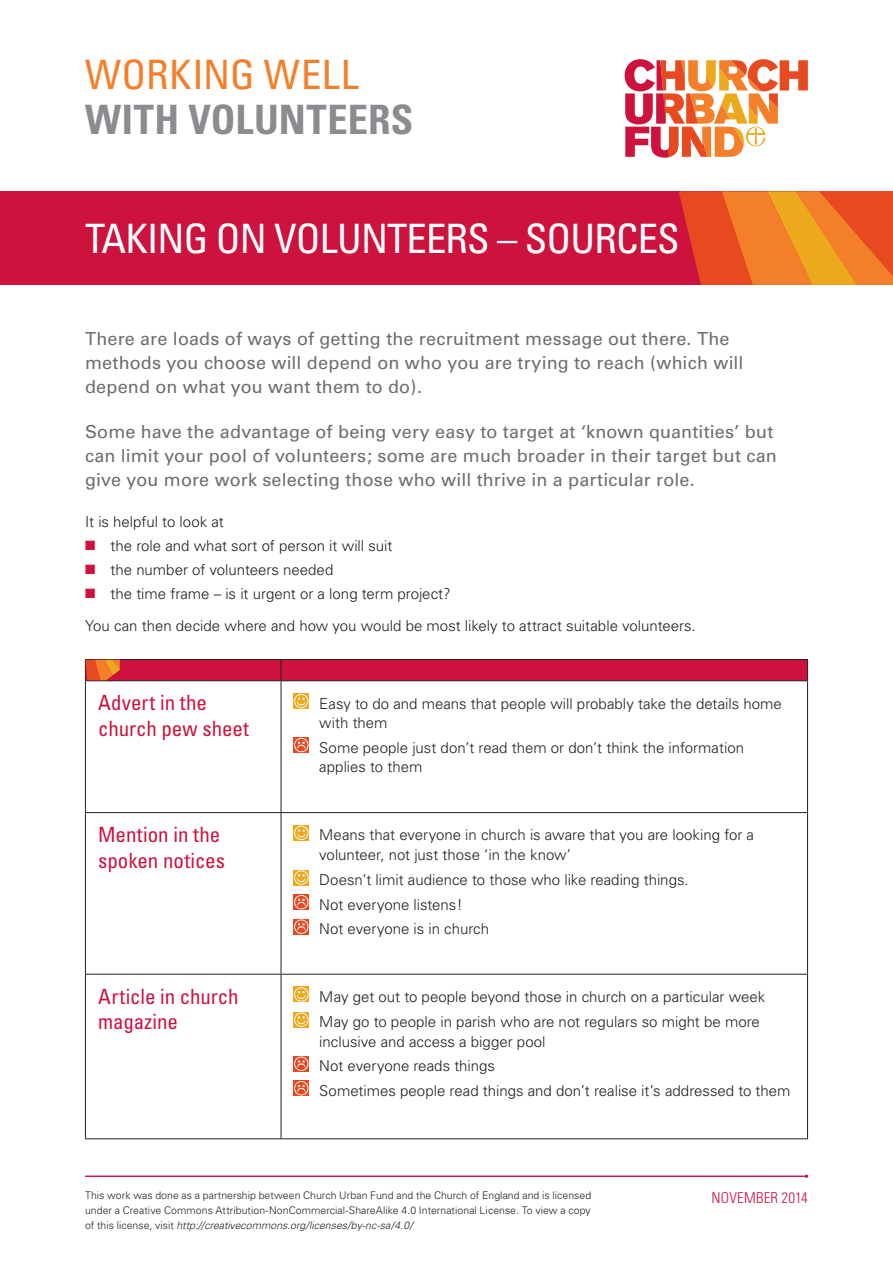
<style>
.page{position:relative;width:893px;height:1263px;background:#fff}
.page>*{position:absolute;margin:0;border:0;box-sizing:border-box;transform-origin:0 0}
.t1{font:condensed 40.5px "Univers";letter-spacing:-.02em;color:#fff}
.t2{font:700 condensed 40.5px "Univers";letter-spacing:.01em;color:#8a8c8f}
.t3{font:condensed 40.5px "Univers";letter-spacing:.01em;color:#f47f2a}
.t4{font:condensed 21px/25.5px "Univers";color:#cd123d}
.t5{font:18px/24px "Univers";letter-spacing:.01em;color:#6c6d70}
.t6{font:300 15px/24.5px "Univers";color:#231f20}
.t7{font:300 condensed 15px "Univers";letter-spacing:.01em;color:#cd123d}
.t8{font:300 10.5px/15px "Univers";letter-spacing:.005em;color:#231f20;text-align:justify}
.s1{color:#cd123d}
.s2{font-style:italic}
</style>
<div class="page">
<div style="left:0;top:191px;width:808px;height:94px;background:#cd123d"></div>
<svg style="left:679px;top:191px;width:214px;height:94px;background:#eb6c25"></svg>
<hr style="left:85px;top:1176px;width:721px;height:1px;background:#cd123d">
<svg style="left:625px;top:59px;width:183px;height:99px"></svg>
<hr style="left:85px;top:681px;width:1px;height:131px;background:#231f20">
<hr style="left:281px;top:681px;width:1px;height:131px;background:#231f20">
<hr style="left:807px;top:681px;width:1px;height:131px;background:#231f20">
<hr style="left:85px;top:812px;width:196px;height:1px;background:#231f20">
<hr style="left:85px;top:813px;width:1px;height:161px;background:#231f20">
<hr style="left:281px;top:812px;width:527px;height:1px;background:#231f20">
<hr style="left:281px;top:813px;width:1px;height:161px;background:#231f20">
<hr style="left:807px;top:813px;width:1px;height:161px;background:#231f20">
<hr style="left:85px;top:974px;width:196px;height:1px;background:#231f20">
<hr style="left:85px;top:974px;width:1px;height:164px;background:#231f20">
<hr style="left:281px;top:974px;width:527px;height:1px;background:#231f20">
<hr style="left:281px;top:974px;width:1px;height:164px;background:#231f20">
<hr style="left:807px;top:974px;width:1px;height:164px;background:#231f20">
<hr style="left:85px;top:1138px;width:196px;height:1px;background:#231f20">
<hr style="left:281px;top:1138px;width:527px;height:1px;background:#231f20">
<svg style="left:294px;top:693px;width:15px;height:16px"></svg>
<svg style="left:294px;top:694px;width:14px;height:14px"></svg>
<svg style="left:294px;top:737px;width:15px;height:16px"></svg>
<svg style="left:294px;top:738px;width:14px;height:14px"></svg>
<svg style="left:294px;top:825px;width:15px;height:15px"></svg>
<svg style="left:294px;top:826px;width:14px;height:14px"></svg>
<svg style="left:308px;top:870px;width:1px;height:15px"></svg>
<svg style="left:294px;top:870px;width:14px;height:15px"></svg>
<svg style="left:294px;top:895px;width:15px;height:15px"></svg>
<svg style="left:294px;top:895px;width:14px;height:14px"></svg>
<svg style="left:308px;top:919px;width:1px;height:15px"></svg>
<svg style="left:294px;top:919px;width:14px;height:15px"></svg>
<svg style="left:308px;top:987px;width:1px;height:15px"></svg>
<svg style="left:294px;top:987px;width:14px;height:15px"></svg>
<svg style="left:308px;top:1012px;width:1px;height:15px"></svg>
<svg style="left:294px;top:1012px;width:14px;height:15px"></svg>
<svg style="left:308px;top:1056px;width:1px;height:15px"></svg>
<svg style="left:294px;top:1056px;width:14px;height:15px"></svg>
<svg style="left:294px;top:1081px;width:15px;height:15px"></svg>
<svg style="left:294px;top:1081px;width:14px;height:14px"></svg>
<svg style="left:85px;top:659px;width:723px;height:22px;background:#c0173a"></svg>
<h1 class="t3" style="left:85px;top:49px;width:275px">Working Well</h1>
<h1 class="t2" style="left:85px;top:95px;width:330px">WITH VOLUNTEERS</h1>
<h1 class="t1" style="left:85px;top:213px;width:596px">Taking on Volunteers – sources</h1>
<p class="t5" style="left:85px;top:327px;width:660px">There are loads of ways of getting the recruitment message out there. The methods you choose will depend on who you are trying to reach (which will depend on what you want them to do).</p>
<p class="t5" style="left:85px;top:420px;width:693px">Some have the advantage of being very easy to target at ‘known quantities’ but can limit your pool of volunteers; some are much broader in their target but can give you more work selecting those who will thrive in a particular role.</p>
<p class="t6" style="left:85px;top:510px;width:140px">It is helpful to look at</p>
<p class="t6" style="left:85px;top:533px;width:309px"><span class="s1">■</span> the role and what sort of person it will suit</p>
<p class="t6" style="left:85px;top:557px;width:250px"><span class="s1">■</span> the number of volunteers needed</p>
<p class="t6" style="left:85px;top:577px;width:612px;line-height:32.2px"><span class="s1">■</span> the time frame – is it urgent or a long term project?<br>You can then decide where and how you would be most likely to attract suitable volunteers.</p>
<h2 class="t4" style="left:98px;top:690px;width:152px">Advert in the church pew sheet</h2>
<p class="t6" style="left:319px;top:693px;width:464px;line-height:19.5px">Easy to do and means that people will probably take the details home with them</p>
<p class="t6" style="left:319px;top:737px;width:426px;line-height:19.5px">Some people just don’t read them or don’t think the information applies to them</p>
<h2 class="t4" style="left:98px;top:822px;width:128px">Mention in the spoken notices</h2>
<p class="t6" style="left:319px;top:825px;width:436px;line-height:19.5px">Means that everyone in church is aware that you are looking for a volunteer, not just those ‘in the know’</p>
<p class="t6" style="left:319px;top:868px;width:371px">Doesn’t limit audience to those who like reading things.<br>Not everyone listens!<br>Not everyone is in church</p>
<h2 class="t4" style="left:98px;top:983px;width:142px">Article in church magazine</h2>
<p class="t6" style="left:319px;top:984px;width:447px;line-height:25.2px">May get out to people beyond those in church on a particular week<br>May go to people in parish who are not regulars so might be more</p>
<p class="t6" style="left:319px;top:1029px;width:473px">inclusive and access a bigger pool<br>Not everyone reads things<br>Sometimes people read things and don’t realise it’s addressed to them</p>
<p class="t8" style="left:85px;top:1188px;width:508px">This work was done as a partnership between Church Urban Fund and the Church of England and is licensed under a Creative Commons Attribution-NonCommercial-ShareAlike 4.0 International License. To view a copy of this license, visit <span class="s2">http://creativecommons.org/licenses/by-nc-sa/4.0/</span></p>
<p class="t7" style="left:712px;top:1188px;width:98px">NOVEMBER 2014</p>
</div>
